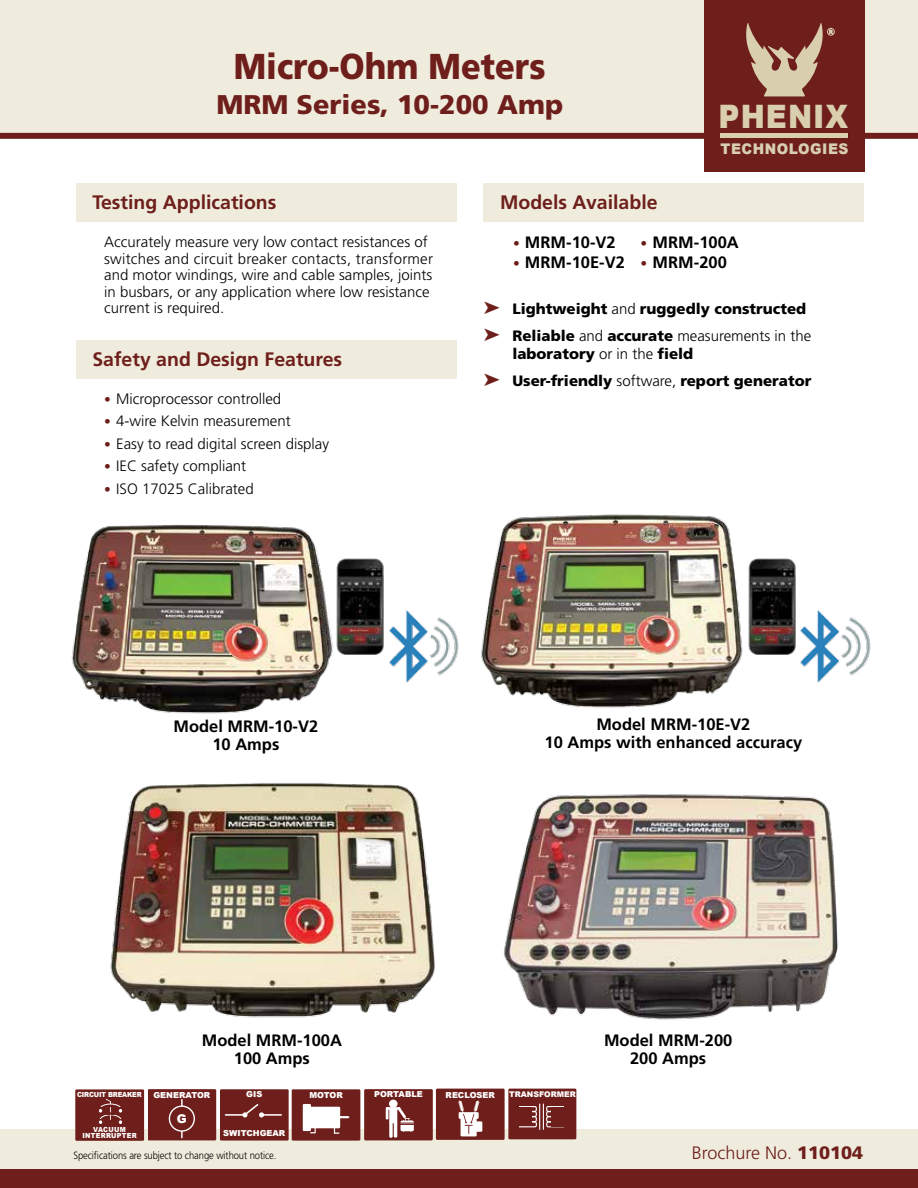
<style>
.page{position:relative;width:918px;height:1188px;background:#fff}
.page>*{position:absolute;margin:0;border:0;box-sizing:border-box;transform-origin:0 0}
.t1{font:900 36px "Frutiger";color:#6e1f1b;scale:.9 1}
.t2{font:900 32.4px "Arial";letter-spacing:.035em;color:#d9cfaf;scale:.9 1}
.t3{font:900 27px "Frutiger";color:#6e1f1b}
.t4{font:700 19.5px "Frutiger";color:#6e1f1b}
.t5{font:300 18px "Frutiger";color:#6e1f1b}
.t6{font:700 16.5px/18px "Frutiger";color:#000;text-align:center}
.t7{font:300 15px/16.5px "Frutiger";color:#000}
.t8{font:900 15px/27px "Frutiger";color:#000}
.t9{font:900 14.7px "Arial";letter-spacing:.035em;color:#d9cfaf;scale:.94 1}
.t10{font:900 12px "Arial";color:#fff}
.t11{font:300 10.5px "Frutiger";letter-spacing:-.01em;color:#000;scale:.9 1}
.t12{font:900 8.25px "Arial";color:#fff}
.t13{font:900 7.8px "Arial";color:#fff}
.t14{font:900 7.05px/6.3px "Arial";letter-spacing:.05em;color:#fff;text-align:center;scale:.92 1}
.t15{font:900 7.05px "Arial";letter-spacing:-.02em;color:#fff;scale:.92 1}
.s1{font-size:13.5px;color:#6e1f1b}
.s2{color:#6e1f1b}
.s3{font-weight:300}
.s4{font-weight:900}
</style>
<div class="page">
<div style="left:1px;top:0;width:917px;height:133px;background:#f0ecdd"></div>
<div style="left:0;top:133px;width:918px;height:6px;background:#6e1f1b"></div>
<div style="left:0;top:1130px;width:918px;height:46px;background:#f0ecdd"></div>
<div style="left:0;top:1170px;width:918px;height:18px;background:#6e1f1b"></div>
<div style="left:76px;top:183px;width:380px;height:39px;background:#f0ecdd"></div>
<div style="left:76px;top:340px;width:380px;height:39px;background:#f0ecdd"></div>
<div style="left:484px;top:183px;width:380px;height:39px;background:#f0ecdd"></div>
<div style="left:704px;top:0;width:161px;height:172px;background:#6e1f1b"></div>
<div style="left:827px;top:28px;width:8px;height:8px;border:1px solid #d9cfaf;border-radius:50%"></div>
<svg style="left:746px;top:23px;width:87px;height:73px"></svg>
<hr style="left:721px;top:134px;width:127px;height:4px;background:#d9cfaf">
<div style="left:148px;top:1089px;width:68px;height:51px;background:#6e1f1b"></div>
<div style="left:169px;top:1105px;width:26px;height:27px;border:1px solid #fff;border-radius:50%"></div>
<svg style="left:181px;top:1099px;width:2px;height:7px"></svg>
<svg style="left:181px;top:1131px;width:2px;height:7px"></svg>
<div style="left:220px;top:1089px;width:69px;height:52px;background:#6e1f1b"></div>
<hr style="left:225px;top:1114px;width:22px;height:2px;background:#fff">
<svg style="left:242px;top:1104px;width:22px;height:13px"></svg>
<hr style="left:260px;top:1114px;width:22px;height:2px;background:#fff">
<div style="left:292px;top:1089px;width:68px;height:52px;background:#6e1f1b"></div>
<div style="left:303px;top:1104px;width:8px;height:27px;background:#fff"></div>
<div style="left:306px;top:1107px;width:34px;height:21px;background:#fff"></div>
<svg style="left:340px;top:1116px;width:9px;height:2px"></svg>
<svg style="left:310px;top:1128px;width:6px;height:5px"></svg>
<svg style="left:334px;top:1128px;width:5px;height:6px"></svg>
<div style="left:364px;top:1089px;width:69px;height:51px;background:#6e1f1b"></div>
<svg style="left:389px;top:1121px;width:4px;height:17px"></svg>
<hr style="left:394px;top:1121px;width:3px;height:17px;background:#fff">
<svg style="left:386px;top:1110px;width:2px;height:9px"></svg>
<div style="left:389px;top:1109px;width:8px;height:14px;background:#fff"></div>
<hr style="left:386px;top:1107px;width:14px;height:3px;background:#fff">
<div style="left:389px;top:1100px;width:9px;height:8px;background:#fff;border-radius:50%"></div>
<svg style="left:398px;top:1107px;width:16px;height:25px"></svg>
<div style="left:436px;top:1089px;width:69px;height:51px;background:#6e1f1b"></div>
<div style="left:461px;top:1114px;width:16px;height:22px;background:#fff"></div>
<div style="left:475px;top:1121px;width:7px;height:11px;background:#fff"></div>
<svg style="left:458px;top:1100px;width:22px;height:34px"></svg>
<div style="left:508px;top:1089px;width:68px;height:50px;background:#6e1f1b"></div>
<svg style="left:519px;top:1103px;width:45px;height:27px"></svg>
<div style="left:75px;top:1089px;width:69px;height:52px;background:#6e1f1b"></div>
<div style="left:100px;top:1104px;width:22px;height:11px;border:1px solid #fff;border-radius:50%"></div>
<div style="left:100px;top:1114px;width:22px;height:12px;border:1px solid #fff;border-radius:50%"></div>
<div style="left:97px;top:1107px;width:28px;height:7px;background:#6e1f1b"></div>
<div style="left:95px;top:1119px;width:28px;height:7px;background:#6e1f1b"></div>
<svg style="left:119px;top:1120px;width:3px;height:4px"></svg>
<svg style="left:119px;top:1109px;width:3px;height:4px"></svg>
<svg style="left:99px;top:1099px;width:12px;height:25px"></svg>
<img style="left:110px;top:783px;width:325px;height:235px">
<img style="left:503px;top:794px;width:336px;height:226px">
<img style="left:347px;top:558px;width:37px;height:97px">
<img style="left:389px;top:610px;width:61px;height:72px">
<img style="left:774px;top:558px;width:22px;height:97px">
<img style="left:800px;top:610px;width:71px;height:72px">
<img style="left:71px;top:524px;width:276px;height:190px">
<img style="left:450px;top:514px;width:324px;height:194px">
<h1 class="t1" style="left:234px;top:45px;width:348px">Micro-Ohm Meters</h1>
<h3 class="t3" style="left:216px;top:88px;width:348px">MRM Series, 10-200 Amp</h3>
<h2 class="t2" style="left:719px;top:93px;width:146px">PHENIX</h2>
<p class="t9" style="left:721px;top:138px;width:138px">TECHNOLOGIES</p>
<h3 class="t4" style="left:92px;top:191px;width:186px">Testing Applications</h3>
<p class="t7" style="left:104px;top:234px;width:330px">Accurately measure very low contact resistances of switches and circuit breaker contacts, transformer and motor windings, wire and cable samples, joints in busbars, or any application where low resistance current is required.</p>
<h3 class="t4" style="left:92px;top:347px;width:251px">Safety and Design Features</h3>
<p class="t7" style="left:104px;top:390px;width:179px"><span class="s1">•</span> Microprocessor controlled</p>
<p class="t7" style="left:104px;top:413px;width:188px"><span class="s1">•</span> 4-wire Kelvin measurement</p>
<p class="t7" style="left:104px;top:435px;width:226px"><span class="s1">•</span> Easy to read digital screen display</p>
<p class="t7" style="left:104px;top:458px;width:143px"><span class="s1">•</span> IEC safety compliant</p>
<p class="t7" style="left:104px;top:480px;width:151px"><span class="s1">•</span> ISO 17025 Calibrated</p>
<h3 class="t4" style="left:500px;top:191px;width:159px">Models Available</h3>
<p class="t6" style="left:513px;top:234px;width:104px"><span class="s1">•</span> MRM-10-V2</p>
<p class="t6" style="left:513px;top:253px;width:113px"><span class="s1">•</span> MRM-10E-V2</p>
<p class="t6" style="left:641px;top:234px;width:100px"><span class="s1">•</span> MRM-100A</p>
<p class="t6" style="left:641px;top:253px;width:88px"><span class="s1">•</span> MRM-200</p>
<p class="t8" style="left:484px;top:295px;width:329px"><span class="s2">➤</span> Lightweight <span class="s3">and</span> ruggedly constructed <span class="s2">➤</span> Reliable <span class="s3">and</span> accurate <span class="s3">measurements in the</span></p>
<p class="t8" style="left:484px;top:340px;width:329px;text-indent:29px">laboratory <span class="s3">or in the</span> field<br><span class="s2">➤</span> User-friendly <span class="s3">software,</span> report generator</p>
<p class="t6" style="left:173px;top:717px;width:146px">Model MRM-10-V2<br>10 Amps</p>
<p class="t6" style="left:545px;top:716px;width:259px">Model MRM-10E-V2<br>10 Amps with enhanced accuracy</p>
<p class="t15" style="left:77px;top:1089px;width:72px">CIRCUIT BREAKER</p>
<p class="t14" style="left:82px;top:1126px;width:61px">VACUUM<br>INTERRUPTER</p>
<p class="t6" style="left:202px;top:1031px;width:142px">Model MRM-100A<br>100 Amps</p>
<p class="t6" style="left:604px;top:1031px;width:130px">Model MRM-200<br>200 Amps</p>
<p class="t12" style="left:153px;top:1091px;width:58px">GENERATOR</p>
<p class="t12" style="left:246px;top:1090px;width:18px">GIS</p>
<p class="t12" style="left:223px;top:1129px;width:63px">SWITCHGEAR</p>
<p class="t10" style="left:177px;top:1112px;width:11px">G</p>
<p class="t12" style="left:309px;top:1091px;width:35px">MOTOR</p>
<p class="t12" style="left:374px;top:1090px;width:50px">PORTABLE</p>
<p class="t12" style="left:446px;top:1090px;width:51px">RECLOSER</p>
<p class="t13" style="left:509px;top:1090px;width:68px">TRANSFORMER</p>
<p class="t11" style="left:73px;top:1149px;width:227px">Specifications are subject to change without notice.</p>
<p class="t5" style="left:692px;top:1142px;width:173px">Brochure No. <span class="s4">110104</span></p>
</div>
